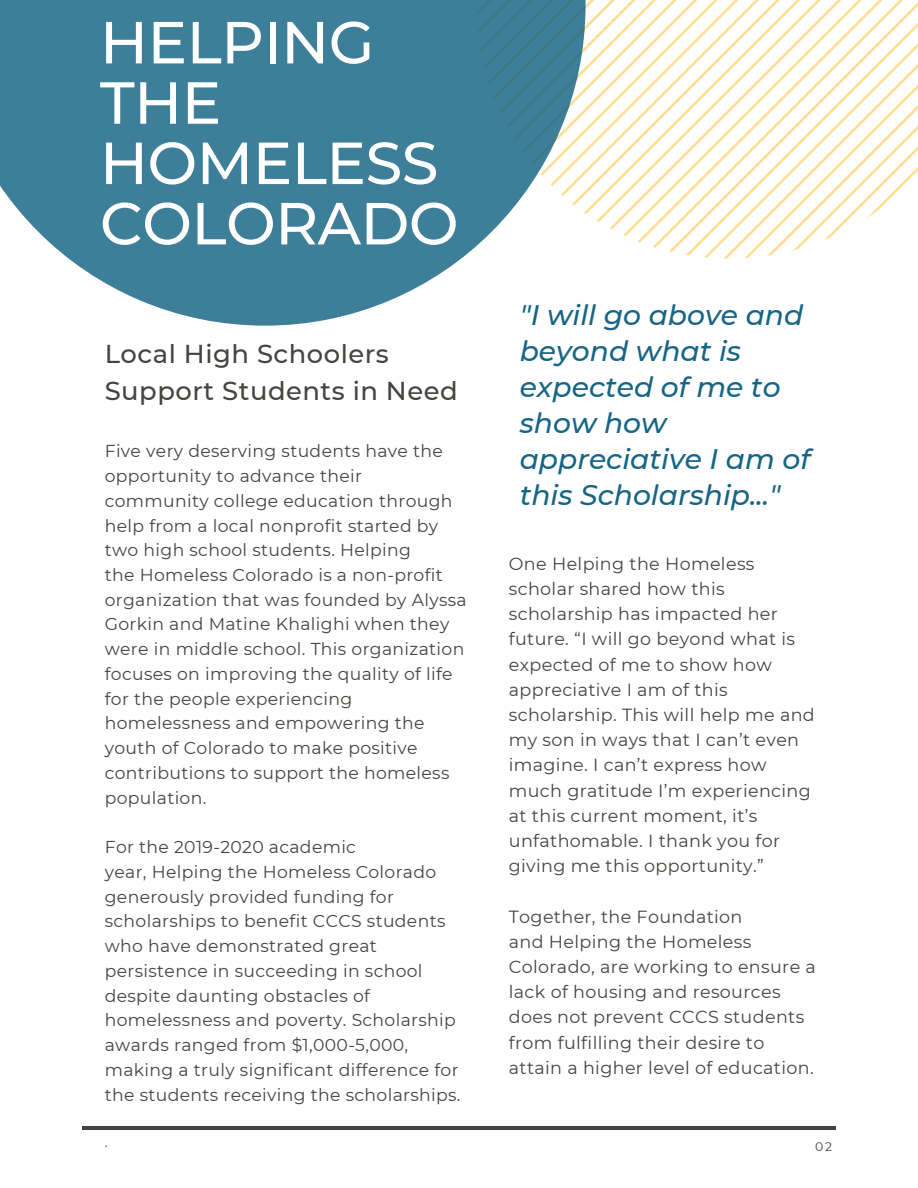
<style>
.page{position:relative;width:918px;height:1188px;background:#fff}
.page>*{position:absolute;margin:0;border:0;box-sizing:border-box;transform-origin:0 0}
.t1{font:500 59.25px/60.3px "Montserrat";letter-spacing:-.01em;color:#fff}
.t2{font:italic 500 28.2px/36px "Montserrat";color:#176585}
.t3{font:500 25.8px/37.7px "Montserrat";letter-spacing:.02em;color:#444440}
.t4{font:17.55px/25.2px "Montserrat";letter-spacing:.02em;color:#444440}
.t5{font:17.25px/24.8px "Montserrat";letter-spacing:.02em;color:#444440}
.t6{font:14.4px "Montserrat";color:#444440}
.t7{font:12.45px "Montserrat";color:#444440}
</style>
<div class="page">
<svg style="left:586px;top:0;width:332px;height:258px"></svg>
<svg style="left:0;top:0;width:586px;height:326px;fill:#3d7e99"></svg>
<hr style="left:82px;top:1126px;width:754px;height:3px;background:#444440">
<h1 class="t1" style="left:100px;top:12px;width:360px">HELPING<br>THE<br>HOMELESS<br>COLORADO</h1>
<h2 class="t3" style="left:105px;top:335px;width:354px">Local High Schoolers<br>Support Students in Need</h2>
<p class="t5" style="left:105px;top:439px;width:349px">Five very deserving students have the opportunity to advance their community college education through</p>
<p class="t5" style="left:105px;top:513px;width:364px">help from a local nonprofit started by two high school students. Helping<br>the Homeless Colorado is a non-profit organization that was founded by Alyssa Gorkin and Matine Khalighi when they were in middle school. This organization focuses on improving the quality of life for the people experiencing homelessness and empowering the youth of Colorado to make positive contributions to support the homeless population.</p>
<p class="t5" style="left:105px;top:835px;width:357px">For the 2019-2020 academic<br>year, Helping the Homeless Colorado generously provided funding for scholarships to benefit CCCS students who have demonstrated great persistence in succeeding in school despite daunting obstacles of homelessness and poverty. Scholarship awards ranged from $1,000-5,000, making a truly significant difference for the students receiving the scholarships.</p>
<p class="t2" style="left:520px;top:297px;width:292px">"I will go above and beyond what is expected of me to show how appreciative I am of this Scholarship..."</p>
<p class="t4" style="left:509px;top:551px;width:307px">One Helping the Homeless scholar shared how this scholarship has impacted her future. “I will go beyond what is expected of me to show how appreciative I am of this scholarship. This will help me and my son in ways that I can’t even imagine. I can’t express how much gratitude I’m experiencing at this current moment, it’s unfathomable. I thank you for giving me this opportunity.”</p>
<p class="t4" style="left:509px;top:904px;width:309px">Together, the Foundation<br>and Helping the Homeless<br>Colorado, are working to ensure a lack of housing and resources does not prevent CCCS students from fulfilling their desire to attain a higher level of education.</p>
<p class="t6" style="left:105px;top:1133px;width:5px">.</p>
<p class="t7" style="left:815px;top:1139px;width:19px">02</p>
</div>
